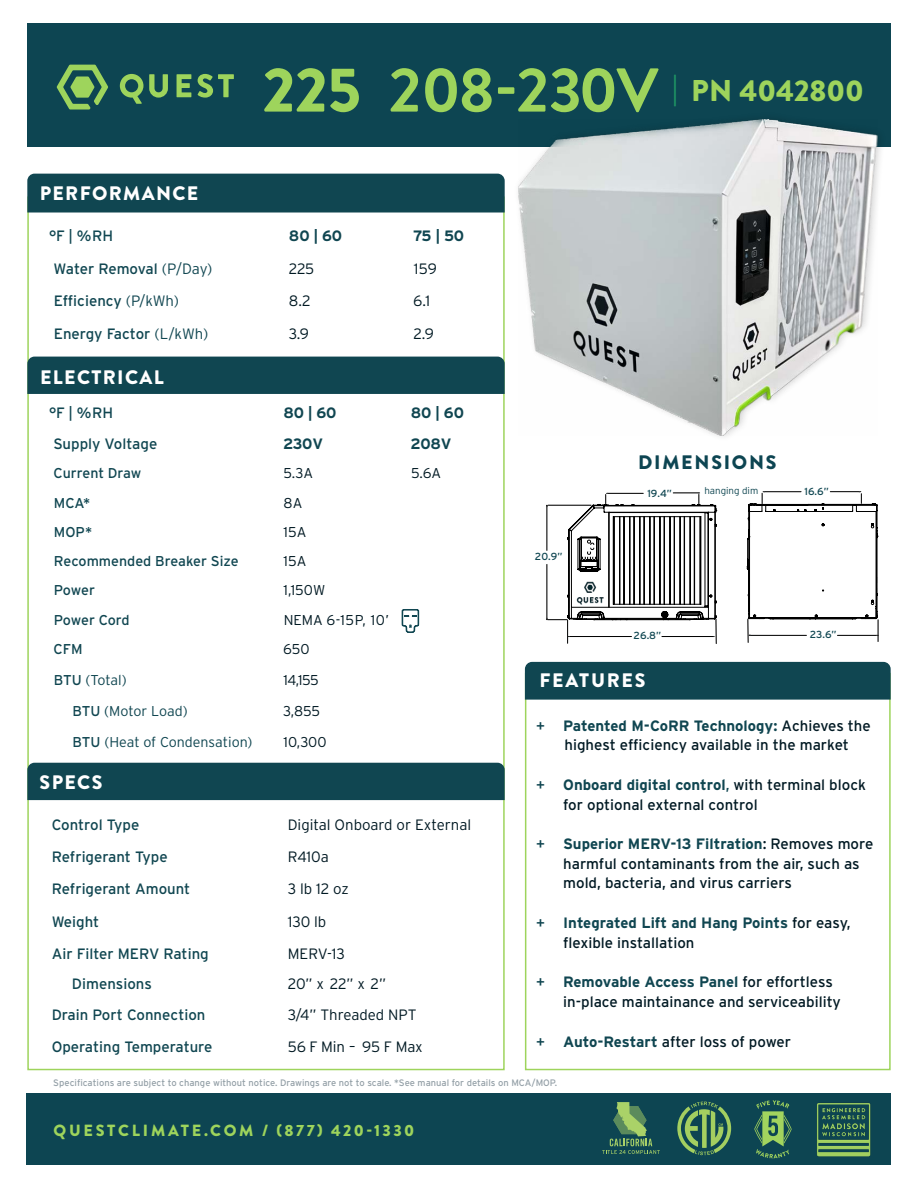
<style>
.page{position:relative;width:918px;height:1188px;background:#fff}
.page>*{position:absolute;margin:0;border:0;box-sizing:border-box;transform-origin:0 0}
.t1{font:900 30px "Brandon Grotesque";color:#9ed45c}
.t2{font:900 19.5px "Brandon Grotesque";letter-spacing:.07em;color:#fff}
.t3{font:900 19.5px "Brandon Grotesque";letter-spacing:.09em;color:#0d4552}
.t4{font:900 19.5px "Brandon Grotesque";letter-spacing:.09em;color:#fff}
.t5{font:900 16.2px "Brandon Grotesque";letter-spacing:.17em;color:#9ed45c}
.t6{font:15px/19.5px "Interstate";color:#001923}
.t7{font:15px "Interstate";color:#104651}
.t8{font:300 15px "Interstate";color:#001923}
.t9{font:700 15px "Interstate";letter-spacing:-.01em;color:#104651}
.t10{font:14.25px "Interstate";color:#104651}
.t11{font:300 14.25px "Interstate";color:#104651}
.t12{font:300 14.25px "Interstate";color:#001923}
.t13{font:300 14.25px "Interstate";letter-spacing:.02em;color:#001923}
.t14{font:14.25px "Interstate";letter-spacing:-.02em;color:#104651}
.t15{font:10.2px "Interstate";color:#0f4651}
.t16{font:300 9.75px "Interstate";color:#0f4651}
.t17{font:9.3px "Interstate";color:#7a8992}
.s1{font-size:63px}
.s2{font-weight:700;font-size:63px}
.s3{font-weight:700;font-size:61.8px}
.s4{color:#1f9764}
.s5{font-weight:300}
.s6{font-weight:400}
.s7{color:#104651}
.s8{font-weight:700;color:#104651}
</style>
<div class="page">
<div style="left:27px;top:1093px;width:864px;height:72px;background:#0d4552"></div>
<svg style="left:677px;top:1102px;width:54px;height:53px"></svg>
<img style="left:817px;top:1103px;width:54px;height:54px">
<svg style="left:754px;top:1100px;width:38px;height:58px"></svg>
<div style="left:27px;top:23px;width:864px;height:123px;background:#0d4552"></div>
<svg style="left:57px;top:65px;width:51px;height:45px"></svg>
<svg style="left:120px;top:74px;width:23px;height:30px"></svg>
<svg style="left:149px;top:74px;width:19px;height:24px"></svg>
<svg style="left:177px;top:74px;width:14px;height:23px"></svg>
<svg style="left:198px;top:74px;width:36px;height:24px"></svg>
<div style="left:27px;top:174px;width:478px;height:39px;background:#104651"></div>
<div style="left:27px;top:763px;width:478px;height:37px;background:#104651"></div>
<div style="left:27px;top:357px;width:478px;height:37px;background:#104651"></div>
<div style="left:525px;top:673px;width:366px;height:397px;border:2px solid #9ed45c"></div>
<div style="left:525px;top:662px;width:366px;height:38px;background:#104651"></div>
<div style="left:514px;top:112px;width:373px;height:331px;background:#000;opacity:.2"></div>
<img style="left:519px;top:119px;width:359px;height:316px">
<svg style="left:747px;top:491px;width:132px;height:151px"></svg>
<svg style="left:546px;top:492px;width:171px;height:152px"></svg>
<img style="left:576px;top:582px;width:28px;height:22px">
<svg style="left:602px;top:1102px;width:58px;height:52px"></svg>
<svg style="left:401px;top:609px;width:18px;height:24px"></svg>
<h2 class="t2" style="left:40px;top:179px;width:160px">PERFORMANCE</h2>
<h1 class="t1" style="left:263px;top:69px;width:603px"><span class="s1">225</span> <span class="s2">208-230</span><span class="s3">V</span> <span class="s4">|</span> PN 4042800</h1>
<p class="t7" style="left:49px;top:228px;width:66px">°F | %RH</p>
<p class="t9" style="left:289px;top:228px;width:55px">80 | 60</p>
<p class="t9" style="left:413px;top:228px;width:53px">75 | 50</p>
<p class="t7" style="left:54px;top:260px;width:160px">Water Removal <span class="s5">(P/Day)</span></p>
<p class="t8" style="left:289px;top:260px;width:27px">225</p>
<p class="t8" style="left:414px;top:260px;width:25px">159</p>
<p class="t7" style="left:54px;top:292px;width:127px">Efficiency <span class="s5">(P/kWh)</span></p>
<p class="t8" style="left:289px;top:292px;width:23px">8.2</p>
<p class="t8" style="left:413px;top:292px;width:18px">6.1</p>
<p class="t7" style="left:54px;top:325px;width:156px">Energy Factor <span class="s5">(L/kWh)</span></p>
<p class="t8" style="left:289px;top:325px;width:22px">3.9</p>
<p class="t8" style="left:413px;top:325px;width:22px">2.9</p>
<h2 class="t2" style="left:40px;top:363px;width:125px">ELECTRICAL</h2>
<p class="t7" style="left:49px;top:404px;width:66px">°F | %RH</p>
<p class="t9" style="left:283px;top:404px;width:55px">80 | 60</p>
<p class="t9" style="left:411px;top:404px;width:55px">80 | 60</p>
<p class="t7" style="left:53px;top:436px;width:105px">Supply Voltage</p>
<p class="t9" style="left:283px;top:436px;width:41px">230V</p>
<p class="t9" style="left:411px;top:436px;width:43px">208V</p>
<p class="t10" style="left:54px;top:465px;width:89px">Current Draw</p>
<p class="t12" style="left:284px;top:465px;width:31px">5.3A</p>
<p class="t12" style="left:411px;top:465px;width:32px">5.6A</p>
<p class="t10" style="left:54px;top:495px;width:38px">MCA*</p>
<p class="t12" style="left:284px;top:495px;width:20px">8A</p>
<p class="t10" style="left:54px;top:524px;width:40px">MOP*</p>
<p class="t12" style="left:284px;top:524px;width:24px">15A</p>
<p class="t10" style="left:54px;top:553px;width:186px">Recommended Breaker Size</p>
<p class="t12" style="left:284px;top:553px;width:24px">15A</p>
<p class="t10" style="left:54px;top:582px;width:43px">Power</p>
<p class="t12" style="left:284px;top:582px;width:43px">1,150W</p>
<p class="t14" style="left:54px;top:612px;width:77px">Power Cord</p>
<p class="t13" style="left:284px;top:612px;width:107px">NEMA 6-15P, 10’</p>
<p class="t10" style="left:54px;top:641px;width:31px">CFM</p>
<p class="t12" style="left:283px;top:641px;width:28px">650</p>
<p class="t11" style="left:54px;top:672px;width:74px"><span class="s6">BTU</span> (Total)</p>
<p class="t12" style="left:284px;top:672px;width:37px">14,155</p>
<p class="t11" style="left:73px;top:703px;width:116px"><span class="s6">BTU</span> (Motor Load)</p>
<p class="t12" style="left:283px;top:703px;width:38px">3,855</p>
<p class="t11" style="left:73px;top:734px;width:181px"><span class="s6">BTU</span> (Heat of Condensation)</p>
<p class="t12" style="left:284px;top:734px;width:44px">10,300</p>
<h2 class="t2" style="left:40px;top:769px;width:64px">SPECS</h2>
<p class="t7" style="left:52px;top:816px;width:89px">Control Type</p>
<p class="t8" style="left:288px;top:816px;width:185px">Digital Onboard or External</p>
<p class="t7" style="left:52px;top:848px;width:118px">Refrigerant Type</p>
<p class="t8" style="left:288px;top:848px;width:43px">R410a</p>
<p class="t7" style="left:52px;top:881px;width:140px">Refrigerant Amount</p>
<p class="t8" style="left:288px;top:881px;width:63px">3 lb 12 oz</p>
<p class="t7" style="left:52px;top:913px;width:49px">Weight</p>
<p class="t8" style="left:288px;top:913px;width:40px">130 lb</p>
<p class="t7" style="left:52px;top:946px;width:159px">Air Filter MERV Rating</p>
<p class="t8" style="left:288px;top:946px;width:59px">MERV-13</p>
<p class="t7" style="left:72px;top:975px;width:81px">Dimensions</p>
<p class="t8" style="left:288px;top:975px;width:100px">20” x 22” x 2”</p>
<p class="t7" style="left:52px;top:1007px;width:155px">Drain Port Connection</p>
<p class="t8" style="left:288px;top:1007px;width:130px">3/4” Threaded NPT</p>
<p class="t7" style="left:52px;top:1039px;width:162px">Operating Temperature</p>
<p class="t8" style="left:288px;top:1039px;width:137px">56 F Min – 95 F Max</p>
<h2 class="t3" style="left:638px;top:448px;width:140px">DIMENSIONS</h2>
<p class="t15" style="left:535px;top:550px;width:29px">20.9”</p>
<p class="t15" style="left:647px;top:488px;width:26px">19.4”</p>
<p class="t16" style="left:704px;top:485px;width:55px">hanging dim</p>
<p class="t15" style="left:805px;top:486px;width:26px">16.6”</p>
<p class="t15" style="left:634px;top:630px;width:29px">26.8”</p>
<p class="t15" style="left:810px;top:629px;width:29px">23.6”</p>
<h2 class="t4" style="left:539px;top:666px;width:108px">FEATURES</h2>
<p class="t6" style="left:536px;top:716px;width:336px;text-align:center"><span class="s7">+</span> <span class="s8">Patented M-CoRR Technology:</span> Achieves the highest efficiency available in the market</p>
<p class="t6" style="left:563px;top:775px;width:304px;text-indent:-27px"><span class="s7">+</span> <span class="s8">Onboard digital control</span><span class="s7">,</span> with terminal block for optional external control</p>
<p class="t6" style="left:563px;top:834px;width:312px;text-indent:-27px"><span class="s7">+</span> <span class="s8">Superior MERV-13 Filtration</span>: Removes more harmful contaminants from the air, such as mold, bacteria, and virus carriers</p>
<p class="t6" style="left:563px;top:913px;width:289px;text-indent:-27px"><span class="s7">+</span> <span class="s8">Integrated Lift and Hang Points</span> for easy, flexible installation</p>
<p class="t6" style="left:563px;top:972px;width:279px;text-indent:-27px"><span class="s7">+</span> <span class="s8">Removable Access Panel</span> for effortless in-place maintainance and serviceability</p>
<p class="t6" style="left:536px;top:1031px;width:256px"><span class="s7">+</span> <span class="s8">Auto-Restart</span> after loss of power</p>
<p class="t17" style="left:53px;top:1077px;width:505px">Specifications are subject to change without notice. Drawings are not to scale. *See manual for details on MCA/MOP.</p>
<p class="t5" style="left:53px;top:1119px;width:362px">QUESTCLIMATE.COM / (877) 420-1330</p>
</div>
